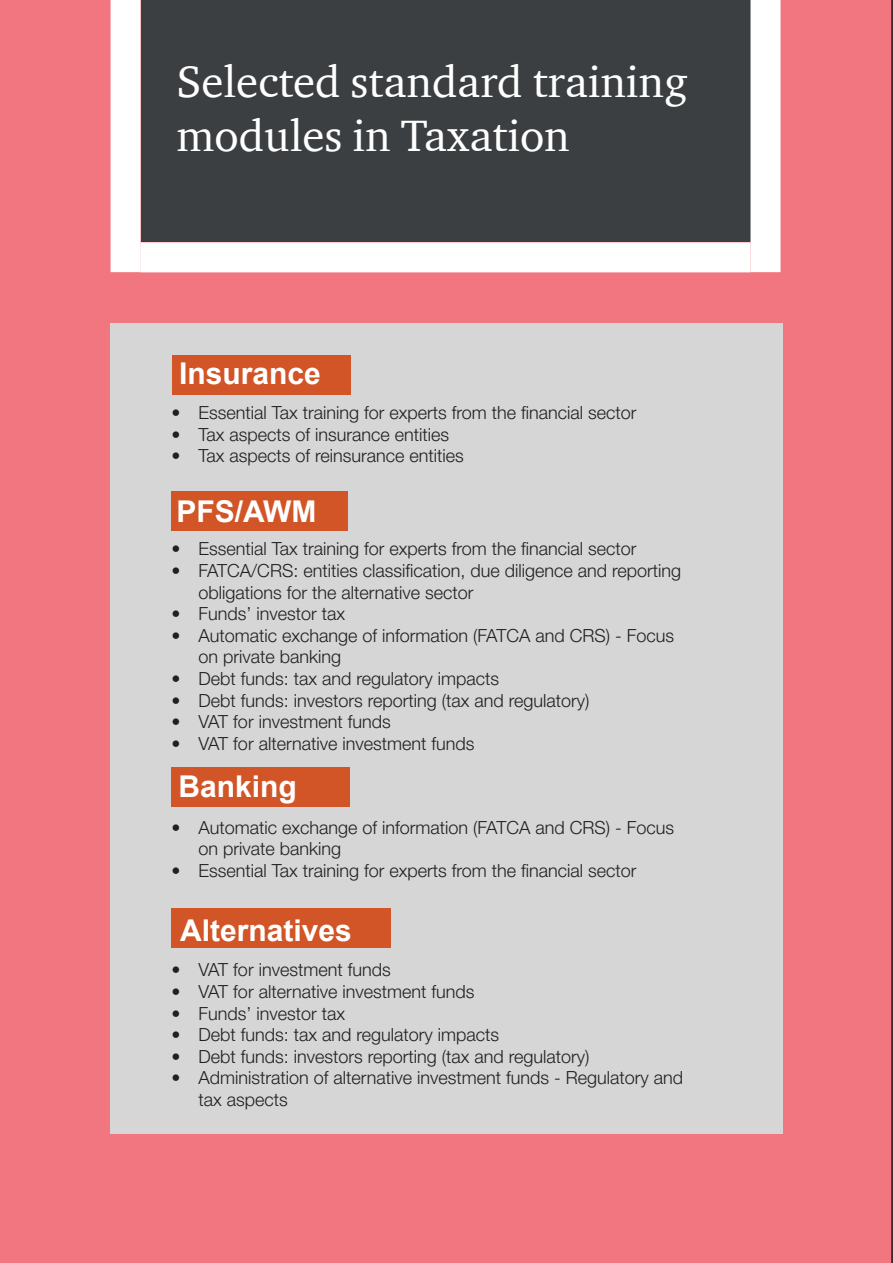
<style>
.page{position:relative;width:893px;height:1263px;background:#fff}
.page>*{position:absolute;margin:0;border:0;box-sizing:border-box;transform-origin:0 0}
.t1{font:45px/54px "ITC Charter Com";color:#fff}
.t2{font:700 30px "Arial";color:#fff}
.t3{font:300 18px/21.6px "Helvetica Neue LT Pro";color:#231f20}
</style>
<div class="page">
<div style="left:0;top:0;width:892px;height:1263px;background:#f2767f"></div>
<div style="left:141px;top:0;width:609px;height:242px;background:#3c3f41"></div>
<div style="left:140px;top:242px;width:610px;height:30px;background:#fff"></div>
<div style="left:111px;top:0;width:30px;height:272px;background:#fff"></div>
<div style="left:750px;top:0;width:30px;height:272px;background:#fff"></div>
<div style="left:111px;top:323px;width:672px;height:811px;background:#d5d6d5"></div>
<svg style="left:892px;top:0;width:1px;height:1263px"></svg>
<div style="left:172px;top:355px;width:179px;height:39px;background:#d25527"></div>
<div style="left:171px;top:491px;width:177px;height:40px;background:#d25527"></div>
<div style="left:171px;top:908px;width:220px;height:39px;background:#d25527"></div>
<div style="left:171px;top:767px;width:179px;height:40px;background:#d25527"></div>
<p class="t1" style="left:176px;top:54px;width:513px">Selected standard training modules in Taxation</p>
<p class="t2" style="left:179px;top:353px;width:143px">Insurance</p>
<p class="t3" style="left:171px;top:401px;width:467px">• Essential Tax training for experts from the financial sector</p>
<p class="t3" style="left:171px;top:423px;width:279px">• Tax aspects of insurance entities</p>
<p class="t3" style="left:171px;top:444px;width:294px">• Tax aspects of reinsurance entities</p>
<p class="t2" style="left:176px;top:490px;width:142px">PFS/AWM</p>
<p class="t3" style="left:171px;top:538px;width:467px">• Essential Tax training for experts from the financial sector</p>
<p class="t3" style="left:198px;top:559px;width:484px;text-indent:-27px">• FATCA/CRS: entities classification, due diligence and reporting obligations for the alternative sector</p>
<p class="t3" style="left:171px;top:603px;width:175px">• Funds’ investor tax</p>
<p class="t3" style="left:198px;top:624px;width:477px;text-indent:-27px">• Automatic exchange of information (FATCA and CRS) - Focus on private banking</p>
<p class="t3" style="left:171px;top:667px;width:329px">• Debt funds: tax and regulatory impacts</p>
<p class="t3" style="left:171px;top:689px;width:420px">• Debt funds: investors reporting (tax and regulatory)</p>
<p class="t3" style="left:171px;top:711px;width:221px">• VAT for investment funds</p>
<p class="t3" style="left:171px;top:732px;width:304px">• VAT for alternative investment funds</p>
<p class="t2" style="left:178px;top:765px;width:120px">Banking</p>
<p class="t3" style="left:198px;top:816px;width:477px;text-indent:-27px">• Automatic exchange of information (FATCA and CRS) - Focus on private banking</p>
<p class="t3" style="left:171px;top:859px;width:467px">• Essential Tax training for experts from the financial sector</p>
<p class="t2" style="left:180px;top:909px;width:173px">Alternatives</p>
<p class="t3" style="left:171px;top:959px;width:221px">• VAT for investment funds</p>
<p class="t3" style="left:171px;top:980px;width:304px">• VAT for alternative investment funds</p>
<p class="t3" style="left:171px;top:1002px;width:175px">• Funds’ investor tax</p>
<p class="t3" style="left:171px;top:1023px;width:329px">• Debt funds: tax and regulatory impacts</p>
<p class="t3" style="left:171px;top:1045px;width:420px">• Debt funds: investors reporting (tax and regulatory)</p>
<p class="t3" style="left:198px;top:1067px;width:486px;text-indent:-27px">• Administration of alternative investment funds - Regulatory and tax aspects</p>
</div>
